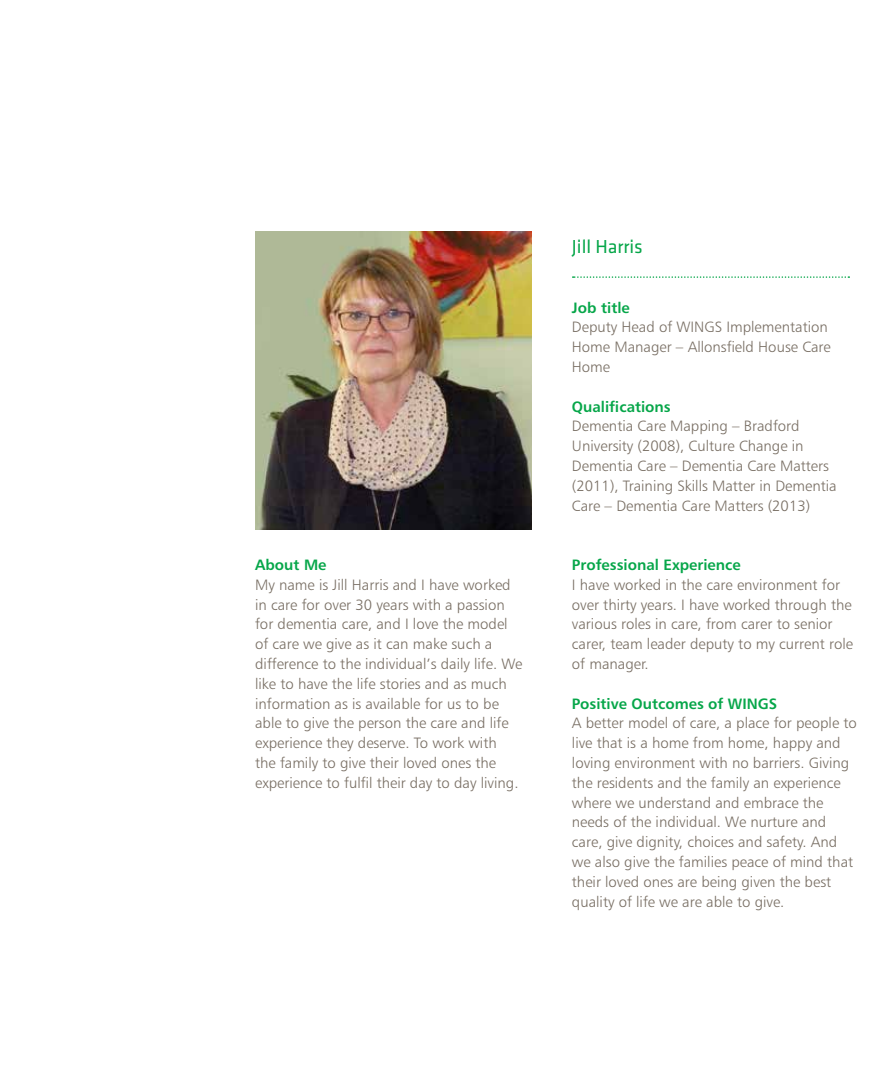
<style>
.page{position:relative;width:893px;height:1080px;background:#fff}
.page>*{position:absolute;margin:0;border:0;box-sizing:border-box;transform-origin:0 0}
.t1{font:19.5px "Klavika";color:#06a649}
.t2{font:15px/19.8px "Humanist 777 BT Light B";color:#786e63}
.t3{font:15px "Humanist 777 BT Bold B";color:#06a649}
</style>
<div class="page">
<img style="left:255px;top:231px;width:276px;height:298px">
<svg style="left:573px;top:276px;width:276px;height:2px"></svg>
<p class="t3" style="left:255px;top:555px;width:73px">About Me</p>
<p class="t2" style="left:255px;top:575px;width:269px">My name is Jill Harris and I have worked in care for over 30 years with a passion for dementia care, and I love the model of care we give as it can make such a difference to the individual’s daily life. We like to have the life stories and as much information as is available for us to be able to give the person the care and life experience they deserve. To work with<br>the family to give their loved ones the experience to fulfil their day to day living.</p>
<h1 class="t1" style="left:572px;top:234px;width:72px">Jill Harris</h1>
<p class="t3" style="left:572px;top:298px;width:59px">Job title</p>
<p class="t2" style="left:572px;top:317px;width:260px">Deputy Head of WINGS Implementation<br>Home Manager – Allonsfield House Care<br>Home</p>
<p class="t3" style="left:572px;top:397px;width:100px">Qualifications</p>
<p class="t2" style="left:572px;top:416px;width:266px">Dementia Care Mapping – Bradford University (2008), Culture Change in Dementia Care – Dementia Care Matters (2011), Training Skills Matter in Dementia Care – Dementia Care Matters (2013)</p>
<p class="t3" style="left:572px;top:555px;width:170px">Professional Experience</p>
<p class="t2" style="left:572px;top:575px;width:283px">I have worked in the care environment for over thirty years. I have worked through the various roles in care, from carer to senior carer, team leader deputy to my current role of manager.</p>
<p class="t3" style="left:572px;top:694px;width:207px">Positive Outcomes of WINGS</p>
<p class="t2" style="left:572px;top:713px;width:286px">A better model of care, a place for people to live that is a home from home, happy and loving environment with no barriers. Giving the residents and the family an experience where we understand and embrace the needs of the individual. We nurture and care, give dignity, choices and safety. And we also give the families peace of mind that their loved ones are being given the best quality of life we are able to give.</p>
</div>
